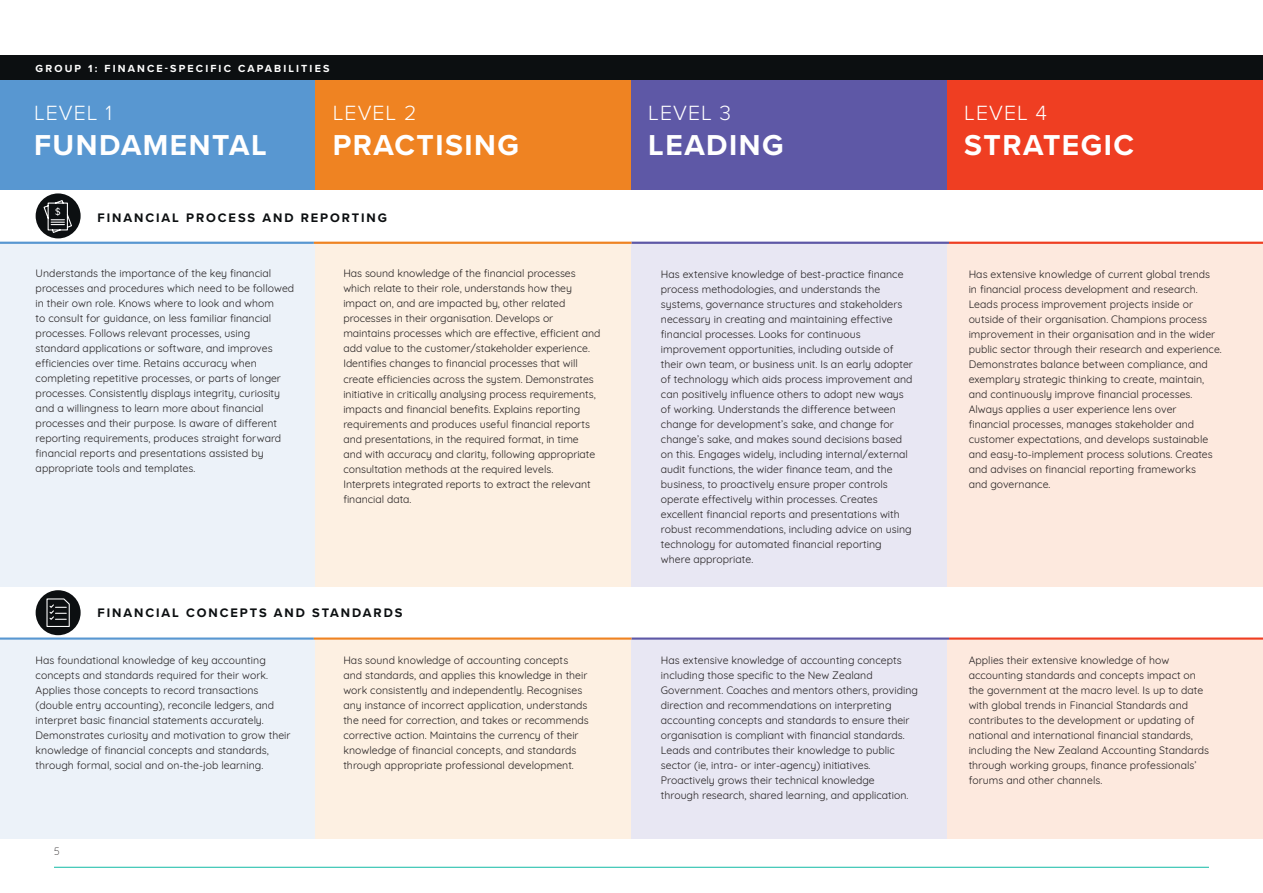
<style>
.page{position:relative;width:1263px;height:893px;background:#fff}
.page>*{position:absolute;margin:0;border:0;box-sizing:border-box;transform-origin:0 0}
.t1{font:700 29.85px "Proxima Nova";letter-spacing:.05em;color:#fff}
.t2{font:300 21.3px "Proxima Nova";letter-spacing:.05em;color:#fff}
.t3{font:700 12.75px "Proxima Nova";letter-spacing:.15em;color:#0c0f11}
.t4{font:700 10.65px "Proxima Nova";letter-spacing:.2em;color:#fff}
.t5{font:10.5px/15px "Quicksand";letter-spacing:.005em;color:#231f20}
.t6{font:300 10.5px "Quicksand";color:#231f20}
</style>
<div class="page">
<hr style="left:54px;top:867px;width:1155px;height:1px;background:#11baa6">
<div style="left:0;top:189px;width:316px;height:650px;background:#ecf2f9"></div>
<div style="left:316px;top:189px;width:315px;height:650px;background:#fdf0e2"></div>
<div style="left:631px;top:189px;width:316px;height:650px;background:#e8e7f3"></div>
<div style="left:947px;top:189px;width:316px;height:650px;background:#fde9de"></div>
<div style="left:0;top:33px;width:316px;height:157px;background:#5897d1"></div>
<div style="left:316px;top:33px;width:315px;height:157px;background:#ef8322"></div>
<div style="left:631px;top:33px;width:316px;height:157px;background:#5e58a6"></div>
<div style="left:947px;top:33px;width:316px;height:157px;background:#ef3e22"></div>
<div style="left:0;top:0;width:1263px;height:56px;background:#fff"></div>
<div style="left:0;top:55px;width:1263px;height:25px;background:#0c0f11"></div>
<hr style="left:0;top:242px;width:314px;height:2px;background:#5897d1">
<hr style="left:949px;top:242px;width:314px;height:2px;background:#ef3e22">
<hr style="left:631px;top:242px;width:318px;height:2px;background:#5e58a6">
<hr style="left:314px;top:242px;width:317px;height:2px;background:#ef8322">
<div style="left:0;top:190px;width:1263px;height:51px;background:#fff"></div>
<div style="left:36px;top:193px;width:45px;height:45px;background:#0c0f11;border-radius:50%"></div>
<svg style="left:43px;top:199px;width:30px;height:35px"></svg>
<div style="left:0;top:587px;width:1263px;height:51px;background:#fff"></div>
<div style="left:36px;top:590px;width:45px;height:45px;background:#0c0f11;border-radius:50%"></div>
<svg style="left:46px;top:598px;width:24px;height:29px"></svg>
<hr style="left:0;top:637px;width:314px;height:3px;background:#5897d1">
<hr style="left:949px;top:637px;width:314px;height:3px;background:#ef3e22">
<hr style="left:631px;top:637px;width:318px;height:3px;background:#5e58a6">
<hr style="left:314px;top:637px;width:317px;height:3px;background:#ef8322">
<p class="t4" style="left:36px;top:60px;width:295px">GROUP 1: FINANCE-SPECIFIC CAPABILITIES</p>
<h2 class="t2" style="left:34px;top:97px;width:79px">LEVEL 1</h2>
<h1 class="t1" style="left:34px;top:122px;width:234px">FUNDAMENTAL</h1>
<h2 class="t2" style="left:333px;top:97px;width:85px">LEVEL 2</h2>
<h1 class="t1" style="left:333px;top:122px;width:188px">PRACTISING</h1>
<p class="t3" style="left:98px;top:208px;width:291px">FINANCIAL PROCESS AND REPORTING</p>
<h2 class="t2" style="left:648px;top:97px;width:84px">LEVEL 3</h2>
<h1 class="t1" style="left:648px;top:122px;width:137px">LEADING</h1>
<h2 class="t2" style="left:964px;top:97px;width:84px">LEVEL 4</h2>
<h1 class="t1" style="left:964px;top:122px;width:171px">STRATEGIC</h1>
<p class="t5" style="left:36px;top:265px;width:260px">Understands the importance of the key financial processes and procedures which need to be followed in their own role. Knows where to look and whom<br>to consult for guidance, on less familiar financial processes. Follows relevant processes, using standard applications or software, and improves efficiencies over time. Retains accuracy when completing repetitive processes, or parts of longer processes. Consistently displays integrity, curiosity and a willingness to learn more about financial processes and their purpose. Is aware of different reporting requirements, produces straight forward financial reports and presentations assisted by appropriate tools and templates.</p>
<p class="t5" style="left:343px;top:265px;width:259px">Has sound knowledge of the financial processes which relate to their role, understands how they impact on, and are impacted by, other related processes in their organisation. Develops or maintains processes which are effective, efficient and add value to the customer/stakeholder experience.<br>Identifies changes to financial processes that will create efficiencies across the system. Demonstrates initiative in critically analysing process requirements, impacts and financial benefits. Explains reporting requirements and produces useful financial reports and presentations, in the required format, in time<br>and with accuracy and clarity, following appropriate consultation methods at the required levels.<br>Interprets integrated reports to extract the relevant financial data.</p>
<p class="t5" style="left:661px;top:265px;width:253px">Has extensive knowledge of best-practice finance process methodologies, and understands the systems, governance structures and stakeholders necessary in creating and maintaining effective financial processes. Looks for continuous improvement opportunities, including outside of their own team, or business unit. Is an early adopter of technology which aids process improvement and can positively influence others to adopt new ways of working. Understands the difference between change for development’s sake, and change for change’s sake, and makes sound decisions based on this. Engages widely, including internal/external audit functions, the wider finance team, and the business, to proactively ensure proper controls operate effectively within processes. Creates excellent financial reports and presentations with robust recommendations, including advice on using technology for automated financial reporting where appropriate.</p>
<p class="t5" style="left:969px;top:265px;width:255px">Has extensive knowledge of current global trends<br>in financial process development and research.<br>Leads process improvement projects inside or outside of their organisation. Champions process improvement in their organisation and in the wider public sector through their research and experience.<br>Demonstrates balance between compliance, and exemplary strategic thinking to create, maintain, and continuously improve financial processes.<br>Always applies a user experience lens over<br>financial processes, manages stakeholder and customer expectations, and develops sustainable and easy‑to‑implement process solutions. Creates and advises on financial reporting frameworks<br>and governance.</p>
<p class="t3" style="left:98px;top:603px;width:306px">FINANCIAL CONCEPTS AND STANDARDS</p>
<p class="t5" style="left:36px;top:652px;width:256px">Has foundational knowledge of key accounting concepts and standards required for their work.<br>Applies those concepts to record transactions (double entry accounting), reconcile ledgers, and interpret basic financial statements accurately.<br>Demonstrates curiosity and motivation to grow their knowledge of financial concepts and standards, through formal, social and on-the-job learning.</p>
<p class="t5" style="left:343px;top:652px;width:247px">Has sound knowledge of accounting concepts and standards, and applies this knowledge in their work consistently and independently. Recognises any instance of incorrect application, understands the need for correction, and takes or recommends corrective action. Maintains the currency of their knowledge of financial concepts, and standards through appropriate professional development.</p>
<p class="t5" style="left:661px;top:652px;width:259px">Has extensive knowledge of accounting concepts including those specific to the New Zealand Government. Coaches and mentors others, providing direction and recommendations on interpreting accounting concepts and standards to ensure their organisation is compliant with financial standards.<br>Leads and contributes their knowledge to public sector (ie, intra- or inter-agency) initiatives.<br>Proactively grows their technical knowledge<br>through research, shared learning, and application.</p>
<p class="t5" style="left:969px;top:652px;width:242px">Applies their extensive knowledge of how accounting standards and concepts impact on the government at the macro level. Is up to date with global trends in Financial Standards and contributes to the development or updating of national and international financial standards, including the New Zealand Accounting Standards through working groups, finance professionals’ forums and other channels.</p>
<p class="t6" style="left:54px;top:844px;width:7px">5</p>
</div>
